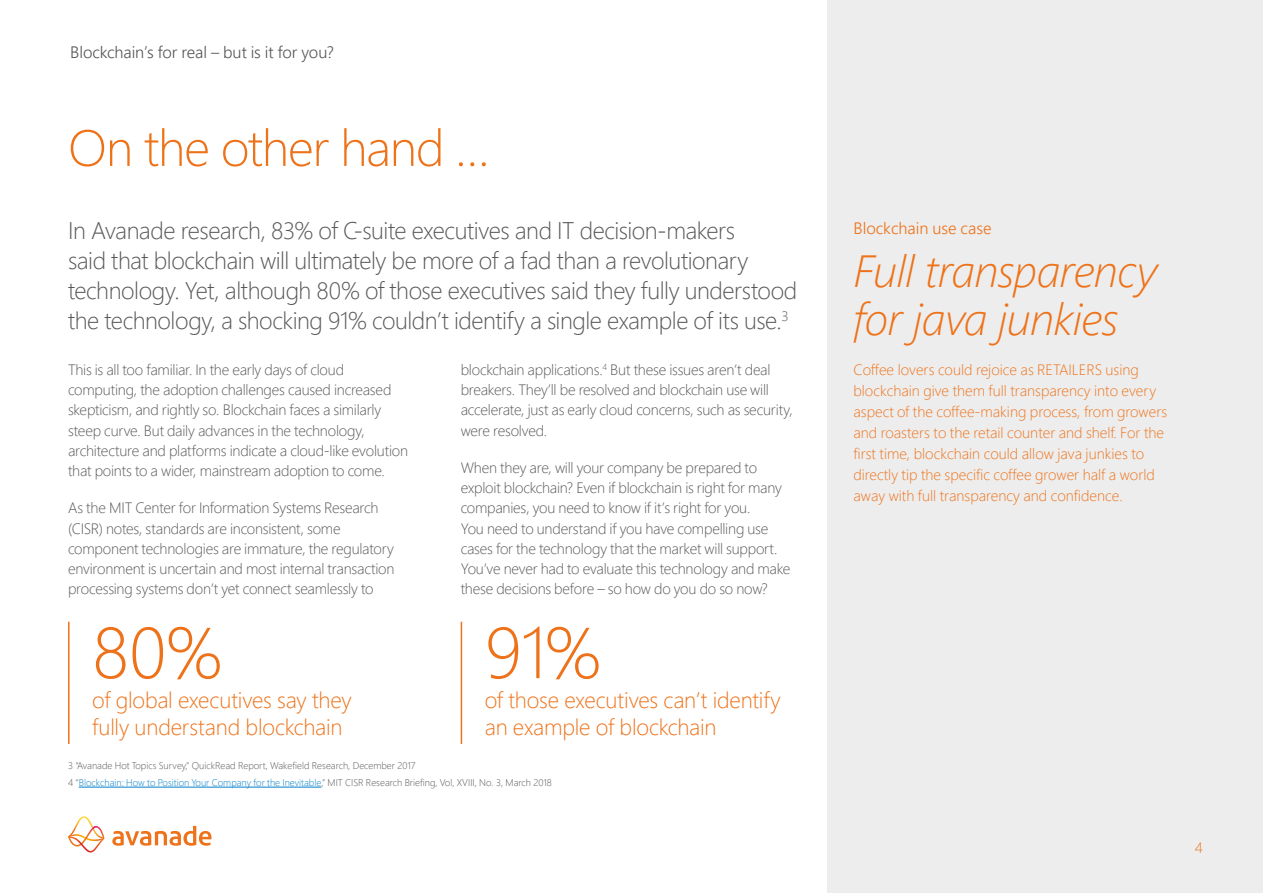
<style>
.page{position:relative;width:1263px;height:893px;background:#fff}
.page>*{position:absolute;margin:0;border:0;box-sizing:border-box;transform-origin:0 0}
.t1{font:300 72px "Segoe Pro";color:#ee7219}
.t2{font:300 51px "Segoe Pro";letter-spacing:-.025em;color:#ee7219}
.t3{font:italic 300 45px/48px "Segoe Pro";letter-spacing:-.015em;color:#ee7219}
.t4{font:300 24px/30px "Segoe Pro";letter-spacing:-.02em;color:#575756}
.t5{font:300 22.5px/27px "Segoe Pro";letter-spacing:-.01em;color:#ee7219}
.t6{font:300 16.5px "Segoe Pro";letter-spacing:-.005em;color:#575756}
.t7{font:300 16.5px "Segoe Pro";color:#ee7219}
.t8{font:300 15px/20.2px "Segoe Pro";letter-spacing:-.015em;color:#575756}
.t9{font:300 15px/21px "Segoe Pro";color:#ee7219}
.t10{font:300 9.75px/17.7px "Segoe Pro";color:#575756}
.s1{color:#007ec7}
</style>
<div class="page">
<div style="left:828px;top:0;width:435px;height:893px;background:#ededed"></div>
<hr style="left:68px;top:622px;width:2px;height:122px;background:#ee7219">
<hr style="left:461px;top:622px;width:1px;height:122px;background:#ee7219">
<hr style="left:79px;top:787px;width:242px;height:1px;background:#007ec7">
<svg style="left:112px;top:826px;width:99px;height:20px"></svg>
<svg style="left:68px;top:816px;width:37px;height:36px"></svg>
<p class="t6" style="left:70px;top:41px;width:265px">Blockchain’s for real – but is it for you?</p>
<h2 class="t2" style="left:68px;top:113px;width:423px">On the other hand …</h2>
<p class="t4" style="left:68px;top:215px;width:731px">In Avanade research, 83% of C-suite executives and IT decision-makers<br>said that blockchain will ultimately be more of a fad than a revolutionary technology. Yet, although 80% of those executives said they fully understood the technology, a shocking 91% couldn’t identify a single example of its use.<sup>3</sup></p>
<p class="t8" style="left:461px;top:359px;width:333px">blockchain applications.<sup>4</sup> But these issues aren’t deal breakers. They’ll be resolved and blockchain use will accelerate, just as early cloud concerns, such as security, were resolved.</p>
<p class="t8" style="left:461px;top:457px;width:331px">When they are, will your company be prepared to exploit blockchain? Even if blockchain is right for many companies, you need to know if it’s right for you.<br>You need to understand if you have compelling use cases for the technology that the market will support.<br>You’ve never had to evaluate this technology and make these decisions before – so how do you do so now?</p>
<p class="t8" style="left:68px;top:359px;width:342px">This is all too familiar. In the early days of cloud computing, the adoption challenges caused increased skepticism, and rightly so. Blockchain faces a similarly steep curve. But daily advances in the technology, architecture and platforms indicate a cloud-like evolution that points to a wider, mainstream adoption to come.</p>
<p class="t8" style="left:68px;top:498px;width:328px">As the MIT Center for Information Systems Research (CISR) notes, standards are inconsistent, some component technologies are immature, the regulatory environment is uncertain and most internal transaction processing systems don’t yet connect seamlessly to</p>
<h1 class="t1" style="left:92px;top:603px;width:132px">80%</h1>
<h1 class="t1" style="left:485px;top:603px;width:118px">91%</h1>
<h3 class="t5" style="left:92px;top:686px;width:261px">of global executives say they fully understand blockchain</h3>
<h3 class="t5" style="left:485px;top:686px;width:297px">of those executives can’t identify an example of blockchain</h3>
<p class="t10" style="left:68px;top:756px;width:485px">3 “Avanade Hot Topics Survey,” QuickRead Report, Wakefield Research, December 2017<br>4 “<span class="s1">Blockchain: How to Position Your Company for the Inevitable</span>,” MIT CISR Research Briefing, Vol, XVIII, No. 3, March 2018</p>
<p class="t7" style="left:853px;top:216px;width:140px">Blockchain use case</p>
<h3 class="t3" style="left:853px;top:246px;width:305px">Full transparency for java junkies</h3>
<p class="t9" style="left:853px;top:359px;width:315px">Coffee lovers could rejoice as RETAILERS using blockchain give them full transparency into every aspect of the coffee-making process, from growers and roasters to the retail counter and shelf. For the first time, blockchain could allow java junkies to directly tip the specific coffee grower half a world away with full transparency and confidence.</p>
<p class="t9" style="left:1195px;top:837px;width:9px">4</p>
</div>
